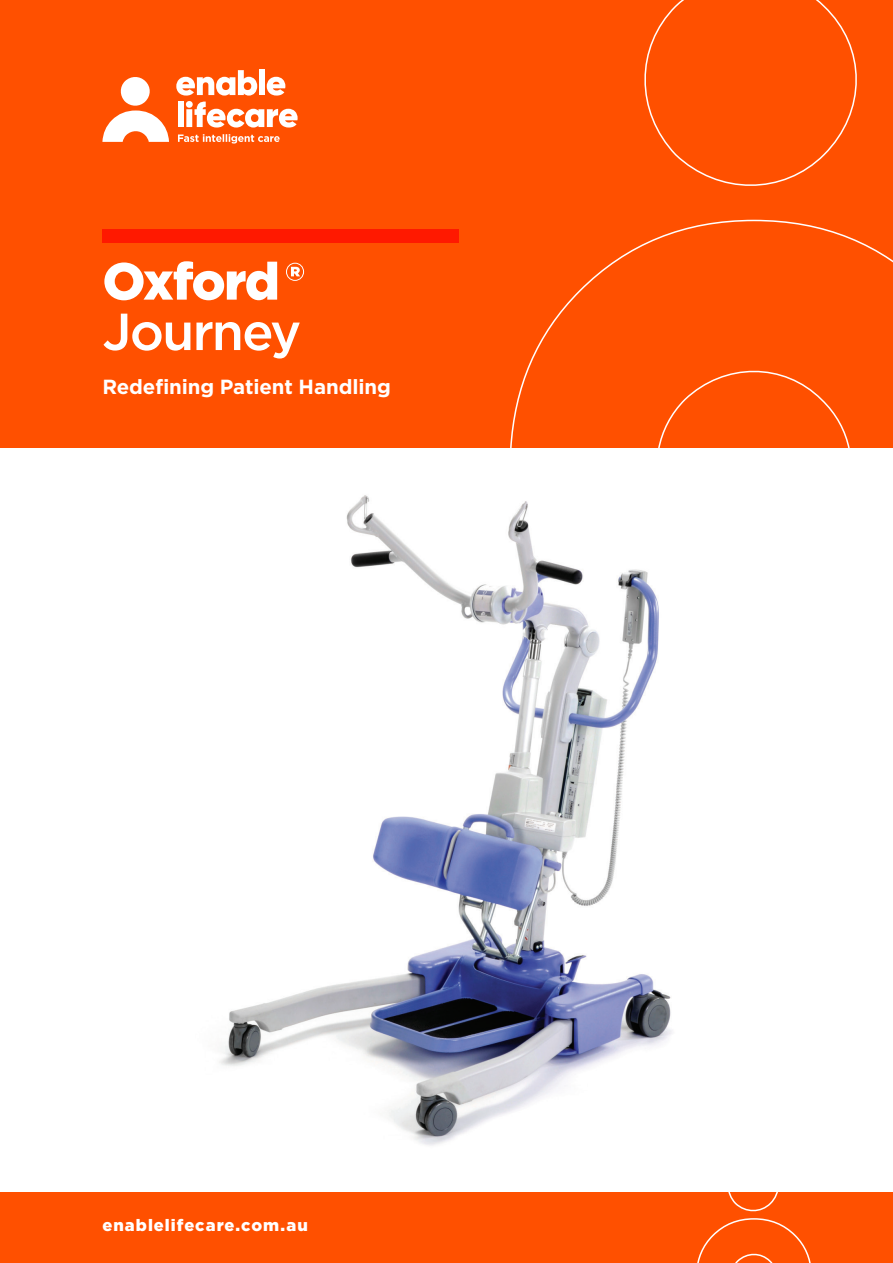
<style>
.page{position:relative;width:893px;height:1263px;background:#fff}
.page>*{position:absolute;margin:0;border:0;box-sizing:border-box;transform-origin:0 0}
.t1{font:900 52.05px "Gotham";letter-spacing:-.035em;color:#fff}
.t2{font:500 52.05px "Gotham";letter-spacing:-.035em;color:#fff}
.t3{font:700 20.4px "Gotham";letter-spacing:-.005em;color:#fff}
.Body_text_on_white{font:900 16.5px "Gotham";letter-spacing:.06em;color:#fff}
</style>
<div class="page">
<div style="left:0;top:0;width:893px;height:447px;background:#ff5000"></div>
<div style="left:0;top:1193px;width:893px;height:70px;background:#ff5000"></div>
<svg style="left:695px;top:1192px;width:118px;height:71px"></svg>
<svg style="left:509px;top:219px;width:384px;height:229px"></svg>
<svg style="left:644px;top:0;width:213px;height:186px"></svg>
<svg style="left:102px;top:77px;width:67px;height:65px"></svg>
<div style="left:259px;top:69px;width:6px;height:26px;background:#fff"></div>
<svg style="left:176px;top:70px;width:122px;height:58px"></svg>
<svg style="left:178px;top:134px;width:102px;height:10px"></svg>
<div style="left:102px;top:230px;width:357px;height:13px;background:#ff1900"></div>
<img style="left:219px;top:495px;width:453px;height:651px">
<p class="t1" style="left:102px;top:245px;width:204px">Oxford®</p>
<p class="t2" style="left:102px;top:298px;width:200px">Journey</p>
<p class="t3" style="left:102px;top:374px;width:290px">Redefining Patient Handling</p>
<p class="Body_text_on_white" style="left:102px;top:1213px;width:207px">enablelifecare.com.au</p>
</div>
